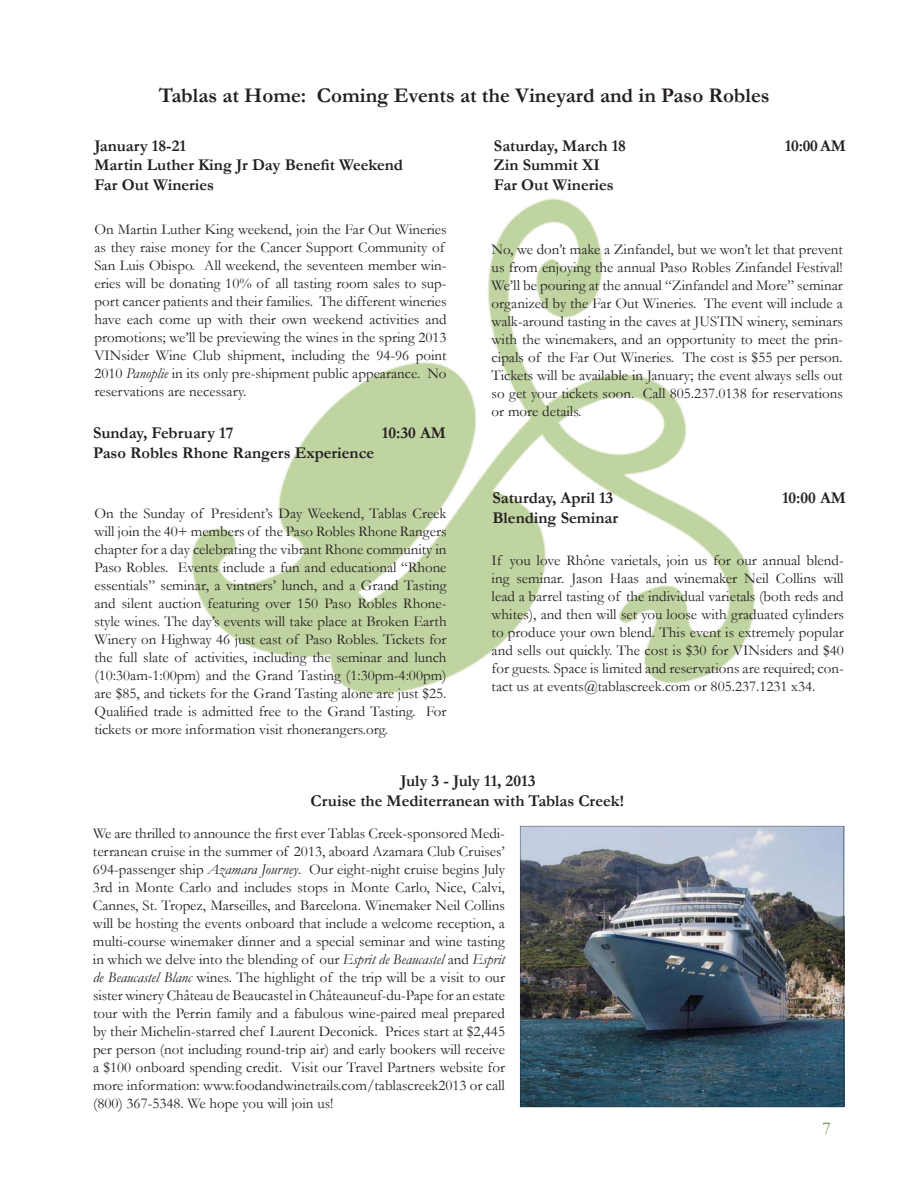
<style>
.page{position:relative;width:918px;height:1188px;background:#fff}
.page>*{position:absolute;margin:0;border:0;box-sizing:border-box;transform-origin:0 0}
.t1{font:700 21px "Garamond";color:#231f20}
.t2{font:18px "Garamond";color:#5d8b36}
.t3{font:700 16.5px/19.8px "Garamond";color:#231f20}
.t4{font:15px/18px "Garamond";color:#231f20;text-align:justify}
.s1{font-style:italic}
</style>
<div class="page">
<img style="left:191px;top:198px;width:564px;height:497px">
<img style="left:520px;top:826px;width:324px;height:281px">
<h1 class="t1" style="left:159px;top:84px;width:612px">Tablas at Home: Coming Events at the Vineyard and in Paso Robles</h1>
<p class="t3" style="left:94px;top:136px;width:310px">January 18-21<br>Martin Luther King Jr Day Benefit Weekend<br>Far Out Wineries</p>
<p class="t4" style="left:94px;top:221px;width:354px;text-align:left">On Martin Luther King weekend, join the Far Out Wineries as they raise money for the Cancer Support Community of San Luis Obispo. All weekend, the seventeen member win&shy;eries will be donating 10% of all tasting room sales to sup&shy;port cancer patients and their families. The different wineries have each come up with their own weekend activities and promotions; we’ll be previewing the wines in the spring 2013<br>VINsider Wine Club shipment, including the 94-96 point 2010 <span class="s1">Panoplie</span> in its only pre-shipment public appearance. No reservations are necessary.</p>
<p class="t3" style="left:93px;top:423px;width:142px">Sunday, February 17</p>
<p class="t3" style="left:382px;top:423px;width:66px">10:30 AM</p>
<p class="t3" style="left:93px;top:443px;width:283px">Paso Robles Rhone Rangers Experience</p>
<p class="t4" style="left:94px;top:505px;width:354px">On the Sunday of President’s Day Weekend, Tablas Creek will join the 40+ members of the Paso Robles Rhone Rangers chapter for a day celebrating the vibrant Rhone community in Paso Robles. Events include a fun and educational “Rhone essentials” seminar, a vintners’ lunch, and a Grand Tasting and silent auction featuring over 150 Paso Robles Rhone&shy;style wines. The day’s events will take place at Broken Earth Winery on Highway 46 just east of Paso Robles. Tickets for the full slate of activities, including the seminar and lunch (10:30am-1:00pm) and the Grand Tasting (1:30pm-4:00pm) are $85, and tickets for the Grand Tasting alone are just $25.<br>Qualified trade is admitted free to the Grand Tasting. For tickets or more information visit rhonerangers.org.</p>
<p class="t3" style="left:494px;top:136px;width:134px">Saturday, March 18</p>
<p class="t3" style="left:785px;top:136px;width:63px">10:00 AM</p>
<p class="t3" style="left:494px;top:156px;width:121px">Zin Summit XI<br>Far Out Wineries</p>
<p class="t4" style="left:492px;top:241px;width:353px">No, we don’t make a Zinfandel, but we won’t let that prevent us from enjoying the annual Paso Robles Zinfandel Festival!<br>We’ll be pouring at the annual “Zinfandel and More” seminar organized by the Far Out Wineries. The event will include a walk-around tasting in the caves at JUSTIN winery, seminars with the winemakers, and an opportunity to meet the prin&shy;cipals of the Far Out Wineries. The cost is $55 per person.<br>Tickets will be available in January; the event always sells out so get your tickets soon. Call 805.237.0138 for reservations or more details.</p>
<p class="t3" style="left:492px;top:488px;width:122px">Saturday, April 13</p>
<p class="t3" style="left:782px;top:488px;width:66px">10:00 AM</p>
<p class="t3" style="left:492px;top:508px;width:127px">Blending Seminar</p>
<p class="t4" style="left:492px;top:552px;width:354px">If you love Rhône varietals, join us for our annual blend&shy;ing seminar. Jason Haas and winemaker Neil Collins will lead a barrel tasting of the individual varietals (both reds and whites), and then will set you loose with graduated cylinders to produce your own blend. This event is extremely popular and sells out quickly. The cost is $30 for VINsiders and $40 for guests. Space is limited and reservations are required; con&shy;tact us at events@tablascreek.com or 805.237.1231 x34.</p>
<p class="t3" style="left:311px;top:772px;width:315px;text-align:center">July 3 - July 11, 2013<br>Cruise the Mediterranean with Tablas Creek!</p>
<p class="t4" style="left:93px;top:825px;width:414px">We are thrilled to announce the first ever Tablas Creek-sponsored Medi&shy;terranean cruise in the summer of 2013, aboard Azamara Club Cruises’ 694-passenger ship <span class="s1">Azamara Journey</span>. Our eight-night cruise begins July 3rd in Monte Carlo and includes stops in Monte Carlo, Nice, Calvi, Cannes, St. Tropez, Marseilles, and Barcelona. Winemaker Neil Collins will be hosting the events onboard that include a welcome reception, a multi-course winemaker dinner and a special seminar and wine tasting in which we delve into the blending of our <span class="s1">Esprit de Beaucastel</span> and <span class="s1">Esprit de Beaucastel Blanc</span> wines. The highlight of the trip will be a visit to our sister winery Château de Beaucastel in Châteauneuf-du-Pape for an estate tour with the Perrin family and a fabulous wine-paired meal prepared by their Michelin-starred chef Laurent Deconick. Prices start at $2,445 per person (not including round-trip air) and early bookers will receive a $100 onboard spending credit. Visit our Travel Partners website for more information: www.foodandwinetrails.com/tablascreek2013 or call (800) 367-5348. We hope you will join us!</p>
<p class="t2" style="left:822px;top:1118px;width:10px">7</p>
</div>
